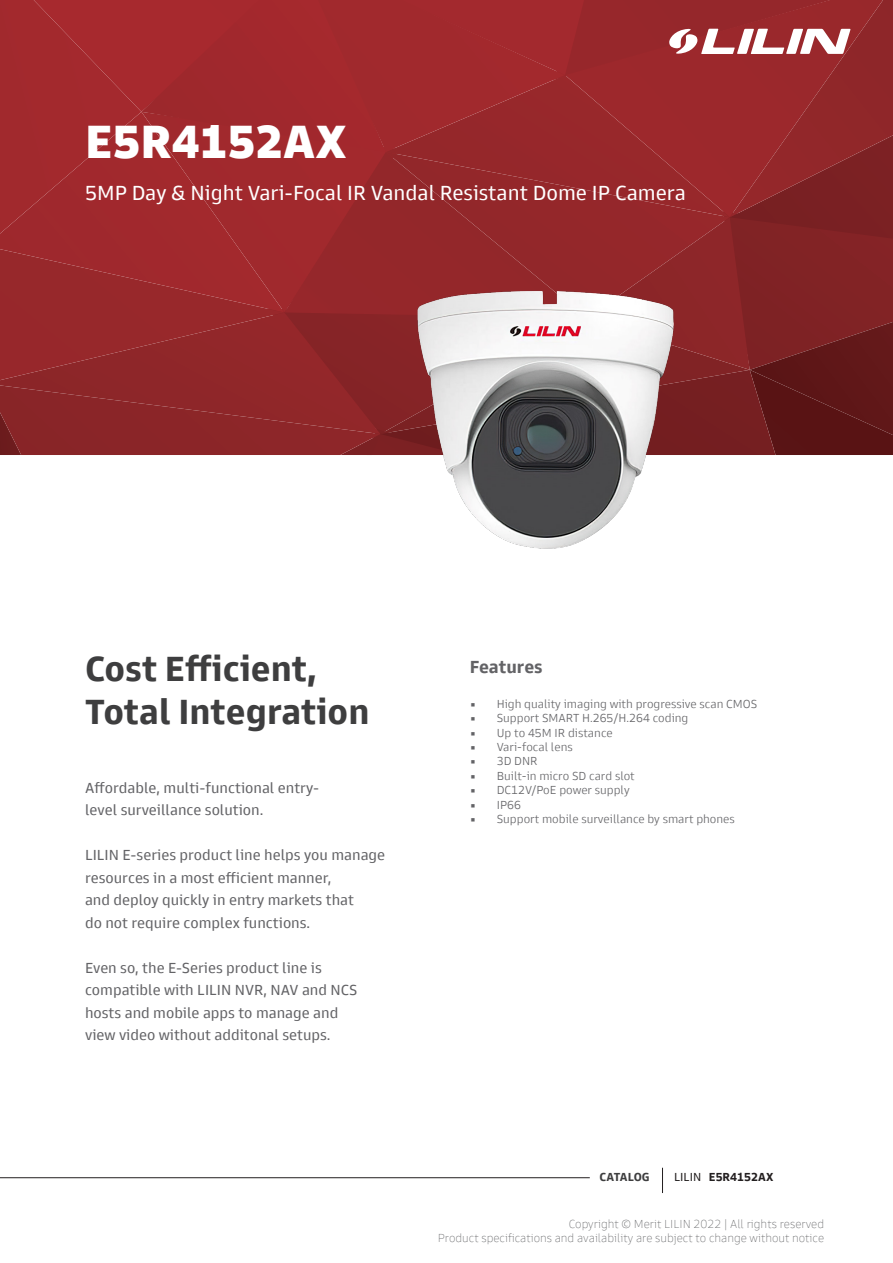
<style>
.page{position:relative;width:893px;height:1263px;background:#fff}
.page>*{position:absolute;margin:0;border:0;box-sizing:border-box;transform-origin:0 0}
.t1{font:900 48px "Goldman Sans";color:#fff}
.Datasheet-Slogan{font:700 36px "Goldman Sans";color:#3e3e3f}
.t2{font:21px "Goldman Sans";color:#fff}
.Datasheet-Features-C{font:700 18px "Goldman Sans";color:#636366}
.Datasheet-Product-De{font:15px/22.5px "Goldman Sans";color:#636366}
.t3{font:300 12px "Goldman Sans";color:#636366}
.t4{font:100 12px "Goldman Sans";color:#57585a}
.t5{font:700 12px "Goldman Sans";color:#231f20}
.t6{font:700 12px "Goldman Sans";letter-spacing:-.015em;color:#3e3e3f}
.t7{font:12px "Goldman Sans";color:#231f20}
</style>
<div class="page">
<svg style="left:0;top:0;width:893px;height:455px;background:#94272b"></svg>
<img style="left:415px;top:290px;width:261px;height:259px">
<hr style="left:0;top:1177px;width:590px;height:1px;background:#231f20">
<svg style="left:662px;top:1168px;width:1px;height:25px"></svg>
<p class="t1" style="left:85px;top:111px;width:263px">E5R4152AX</p>
<p class="t2" style="left:85px;top:180px;width:602px">5MP Day &amp; Night Vari-Focal IR Vandal Resistant Dome IP Camera</p>
<p class="Datasheet-Slogan" style="left:85px;top:645px;width:234px">Cost Efficient,</p>
<p class="Datasheet-Slogan" style="left:85px;top:688px;width:286px">Total Integration</p>
<p class="Datasheet-Product-De" style="left:85px;top:776px;width:235px">Affordable, multi-functional entry&shy;level surveillance solution.</p>
<p class="Datasheet-Product-De" style="left:85px;top:844px;width:302px">LILIN E-series product line helps you manage resources in a most efficient manner,<br>and deploy quickly in entry markets that<br>do not require complex functions.</p>
<p class="Datasheet-Product-De" style="left:85px;top:956px;width:274px">Even so, the E-Series product line is compatible with LILIN NVR, NAV and NCS hosts and mobile apps to manage and view video without additonal setups.</p>
<p class="Datasheet-Features-C" style="left:470px;top:655px;width:74px">Features</p>
<p class="t3" style="left:470px;top:696px;width:289px">• High quality imaging with progressive scan CMOS</p>
<p class="t3" style="left:470px;top:711px;width:220px">• Support SMART H.265/H.264 coding</p>
<p class="t3" style="left:470px;top:725px;width:145px">• Up to 45M IR distance</p>
<p class="t3" style="left:470px;top:740px;width:105px">• Vari-focal lens</p>
<p class="t3" style="left:470px;top:754px;width:69px">• 3D DNR</p>
<p class="t3" style="left:470px;top:768px;width:167px">• Built-in micro SD card slot</p>
<p class="t3" style="left:470px;top:783px;width:161px">• DC12V/PoE power supply</p>
<p class="t3" style="left:470px;top:797px;width:53px">• IP66</p>
<p class="t3" style="left:470px;top:812px;width:267px">• Support mobile surveillance by smart phones</p>
<p class="t6" style="left:600px;top:1169px;width:52px">CATALOG</p>
<p class="t7" style="left:674px;top:1169px;width:29px">LILIN</p>
<p class="t5" style="left:709px;top:1169px;width:66px">E5R4152AX</p>
<p class="t4" style="left:569px;top:1216px;width:257px">Copyright © Merit LILIN 2022 | All rights reserved</p>
<p class="t4" style="left:438px;top:1231px;width:388px">Product specifications and availability are subject to change without notice</p>
</div>
